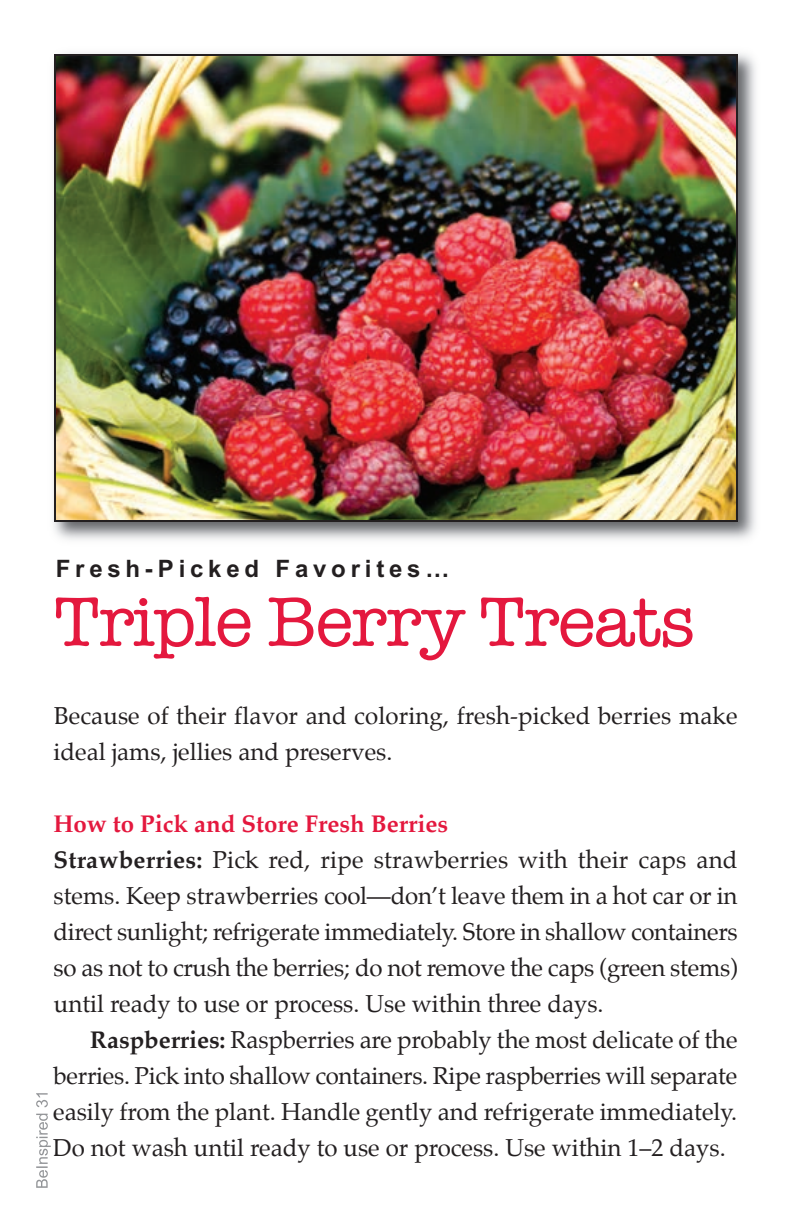
<style>
.page{position:relative;width:792px;height:1224px;background:#fff}
.page>*{position:absolute;margin:0;border:0;box-sizing:border-box;transform-origin:0 0}
.t1{font:72px "American Typewriter";letter-spacing:-.02em;color:#e4183e}
.t2{font:24px/36px "Palatino";color:#231f20}
.t3{font:700 24px "Palatino";color:#e4183e}
.t4{font:700 24px "Arial";letter-spacing:.2em;color:#231f20}
.s1{font-weight:700}
</style>
<div class="page">
<svg style="left:36px;top:1114px;width:15px;height:74px"></svg>
<svg style="left:36px;top:1093px;width:12px;height:14px"></svg>
<img style="left:53px;top:53px;width:703px;height:487px">
<img style="left:57px;top:57px;width:678px;height:462px">
<div style="left:54px;top:54px;width:684px;height:468px;border:2px solid #231f20"></div>
<p class="t4" style="left:56px;top:553px;width:395px">Fresh-Picked Favorites…</p>
<p class="t1" style="left:54px;top:567px;width:643px">Triple Berry Treats</p>
<p class="t2" style="left:54px;top:697px;width:686px">Because of their flavor and coloring, fresh-picked berries make ideal jams, jellies and preserves.</p>
<p class="t3" style="left:54px;top:803px;width:396px">How to Pick and Store Fresh Berries</p>
<p class="t2" style="left:54px;top:841px;width:685px"><span class="s1">Strawberries:</span> Pick red, ripe strawberries with their caps and</p>
<p class="t2" style="left:54px;top:877px;width:686px">stems. Keep strawberries cool—don’t leave them in a hot car or in</p>
<p class="t2" style="left:54px;top:913px;width:686px">direct sunlight; refrigerate immediately. Store in shallow containers</p>
<p class="t2" style="left:54px;top:949px;width:686px">so as not to crush the berries; do not remove the caps (green stems)</p>
<p class="t2" style="left:54px;top:985px;width:551px">until ready to use or process. Use within three days.</p>
<p class="t2" style="left:90px;top:1021px;width:649px"><span class="s1">Raspberries:</span> Raspberries are probably the most delicate of the</p>
<p class="t2" style="left:54px;top:1057px;width:685px">berries. Pick into shallow containers. Ripe raspberries will separate</p>
<p class="t2" style="left:53px;top:1093px;width:685px">easily from the plant. Handle gently and refrigerate immediately.</p>
<p class="t2" style="left:53px;top:1129px;width:674px">Do not wash until ready to use or process. Use within 1–2 days.</p>
</div>
